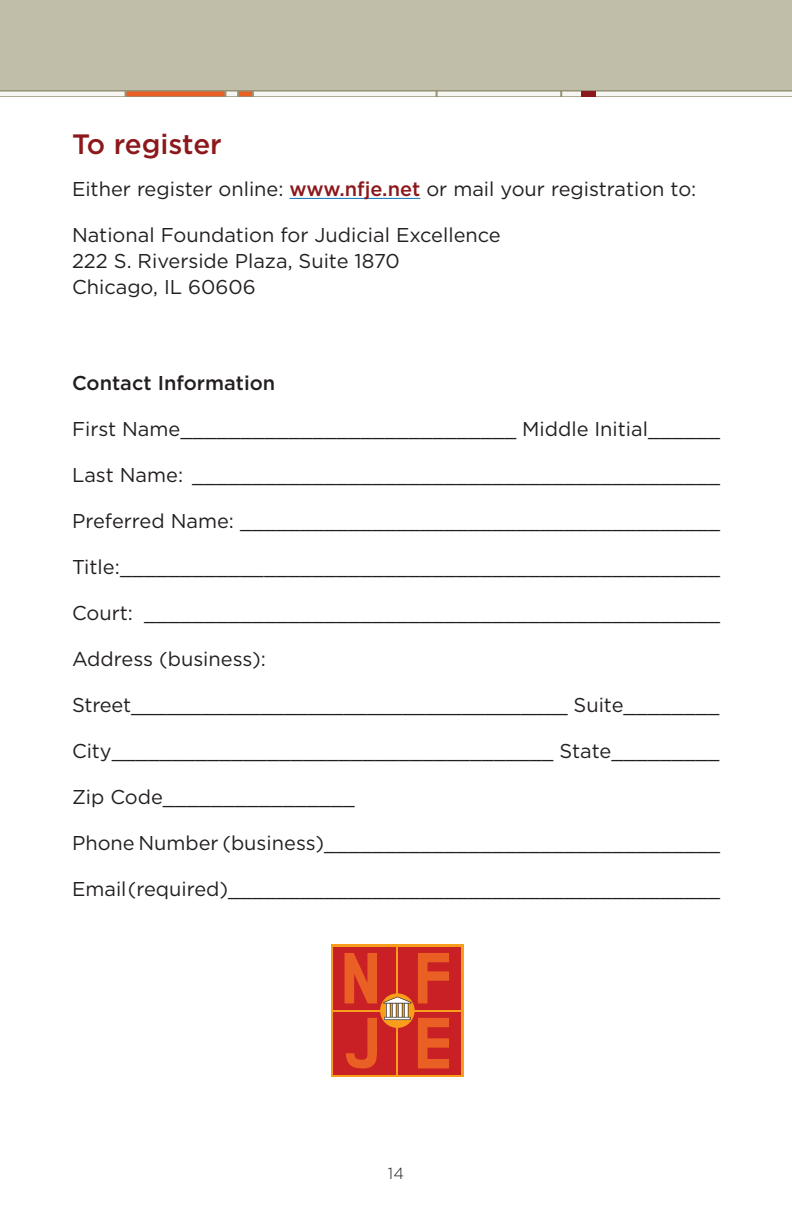
<style>
.page{position:relative;width:792px;height:1224px;background:#fff}
.page>*{position:absolute;margin:0;border:0;box-sizing:border-box;transform-origin:0 0}
.t1{font:500 28px "Gotham";letter-spacing:-.005em;color:#8c181b}
.t2{font:20px/26px "Gotham";color:#231f20}
.t3{font:500 20px "Gotham";color:#231f20}
.t4{font:300 16px "Gotham";color:#231f20}
.s1{font-weight:500;color:#8c181b}
</style>
<div class="page">
<hr style="left:290px;top:198px;width:130px;height:1px;background:#1070b9">
<svg style="left:331px;top:944px;width:133px;height:133px;background:#ee841e"></svg>
<div style="left:334px;top:947px;width:62px;height:62px;background:#c92026"></div>
<div style="left:334px;top:1012px;width:62px;height:62px;background:#c92026"></div>
<div style="left:399px;top:947px;width:62px;height:62px;background:#c92026"></div>
<div style="left:399px;top:1012px;width:62px;height:62px;background:#c92026"></div>
<div style="left:380px;top:993px;width:35px;height:35px;background:#f89e1c;border-radius:50%"></div>
<svg style="left:345px;top:953px;width:32px;height:50px"></svg>
<svg style="left:418px;top:953px;width:31px;height:50px"></svg>
<svg style="left:346px;top:1018px;width:31px;height:51px"></svg>
<svg style="left:418px;top:1018px;width:31px;height:50px"></svg>
<svg style="left:383px;top:997px;width:28px;height:23px"></svg>
<div style="left:0;top:0;width:792px;height:96px;background:#c0bea8"></div>
<svg style="left:0;top:90px;width:792px;height:7px;background:#d3c2b1"></svg>
<h1 class="t1" style="left:72px;top:126px;width:151px">To register</h1>
<p class="t2" style="left:72px;top:176px;width:626px">Either register online: <span class="s1">www.nfje.net</span> or mail your registration to:</p>
<p class="t2" style="left:72px;top:222px;width:430px">National Foundation for Judicial Excellence<br>222 S. Riverside Plaza, Suite 1870<br>Chicago, IL 60606</p>
<p class="t3" style="left:72px;top:370px;width:205px">Contact Information</p>
<p class="t2" style="left:72px;top:416px;width:650px">First Name____________________________ Middle Initial______</p>
<p class="t2" style="left:72px;top:462px;width:650px">Last Name: ____________________________________________</p>
<p class="t2" style="left:72px;top:508px;width:650px">Preferred Name: ________________________________________</p>
<p class="t2" style="left:72px;top:554px;width:650px">Title:__________________________________________________</p>
<p class="t2" style="left:72px;top:600px;width:650px">Court: ________________________________________________</p>
<p class="t2" style="left:72px;top:646px;width:195px">Address (business):</p>
<p class="t2" style="left:72px;top:692px;width:649px">Street_____________________________________ Suite________</p>
<p class="t2" style="left:72px;top:738px;width:649px">City_____________________________________ State_________</p>
<p class="t2" style="left:72px;top:784px;width:284px">Zip Code________________</p>
<p class="t2" style="left:72px;top:830px;width:650px">Phone Number (business)_________________________________</p>
<p class="t2" style="left:72px;top:876px;width:650px">Email (required)_________________________________________</p>
<p class="t4" style="left:388px;top:1163px;width:18px">14</p>
</div>
